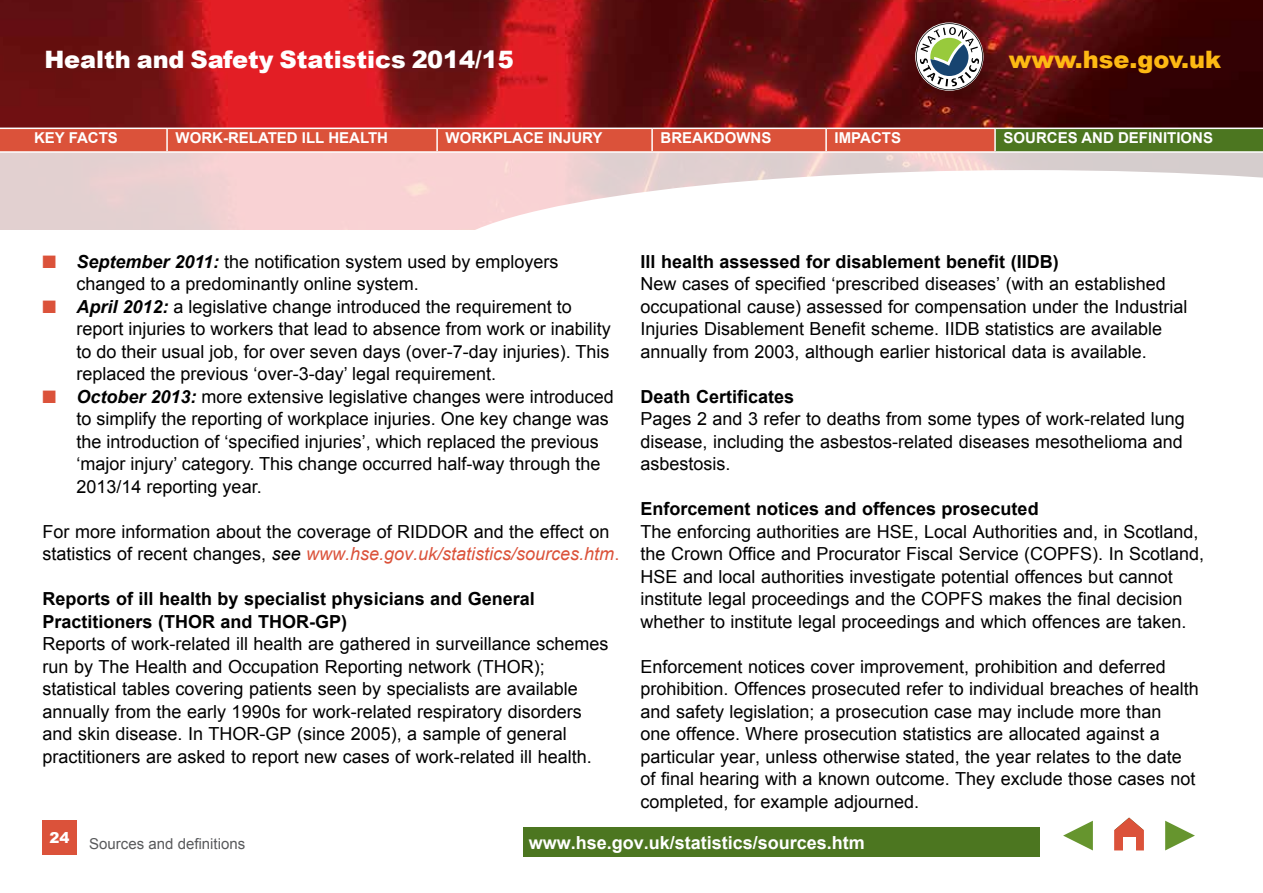
<style>
.page{position:relative;width:1263px;height:893px;background:#fff}
.page>*{position:absolute;margin:0;border:0;box-sizing:border-box;transform-origin:0 0}
.t1{font:900 24px "Arial";color:#fff}
.t2{font:900 24px "Arial";color:#fdb913}
.t3{font:18px/22.5px "Arial";color:#000}
.t4{font:700 18px/22.5px "Arial";color:#000}
.t5{font:700 18px "Arial";color:#fff}
.t6{font:700 15px "Arial";color:#fff}
.t7{font:15px "Arial";color:#58595b}
.t8{font:900 15px "Arial";color:#fff}
.s1{color:#db523a}
.s2{font-weight:700;font-style:italic}
.s3{font-style:italic}
.s4{font-style:italic;color:#db523a}
</style>
<div class="page">
<img style="left:0;top:0;width:1263px;height:128px">
<svg style="left:916px;top:23px;width:67px;height:67px"></svg>
<div style="left:43px;top:821px;width:34px;height:34px;background:#db523a"></div>
<svg style="left:441px;top:170px;width:822px;height:60px"></svg>
<div style="left:0;top:129px;width:825px;height:22px;background:#db523a"></div>
<div style="left:826px;top:128px;width:169px;height:24px;background:#db523a"></div>
<div style="left:995px;top:128px;width:268px;height:24px;background:#4c7620"></div>
<hr style="left:166px;top:129px;width:2px;height:22px;background:#fff">
<hr style="left:436px;top:129px;width:2px;height:22px;background:#fff">
<hr style="left:651px;top:129px;width:2px;height:22px;background:#fff">
<hr style="left:826px;top:128px;width:169px;height:1px;background:#fff">
<hr style="left:825px;top:129px;width:2px;height:22px;background:#fff">
<hr style="left:995px;top:128px;width:268px;height:1px;background:#fff">
<hr style="left:994px;top:129px;width:2px;height:22px;background:#fff">
<hr style="left:826px;top:151px;width:169px;height:2px;background:#fff">
<hr style="left:995px;top:151px;width:268px;height:2px;background:#fff">
<svg style="left:1114px;top:818px;width:30px;height:32px"></svg>
<div style="left:1123px;top:838px;width:12px;height:20px;background:#fff"></div>
<svg style="left:1165px;top:821px;width:30px;height:29px"></svg>
<svg style="left:1063px;top:821px;width:30px;height:29px"></svg>
<div style="left:523px;top:827px;width:517px;height:30px;background:#4c7620"></div>
<h1 class="t1" style="left:45px;top:42px;width:471px">Health and Safety Statistics 2014/15</h1>
<h1 class="t2" style="left:1009px;top:42px;width:214px">www.hse.gov.uk</h1>
<p class="t6" style="left:34px;top:128px;width:85px">KEY FACTS</p>
<p class="t6" style="left:176px;top:128px;width:214px">WORK-RELATED ILL HEALTH</p>
<p class="t6" style="left:446px;top:128px;width:158px">WORKPLACE INJURY</p>
<p class="t6" style="left:661px;top:128px;width:112px">BREAKDOWNS</p>
<p class="t6" style="left:835px;top:128px;width:68px">IMPACTS</p>
<p class="t6" style="left:1003px;top:128px;width:211px">SOURCES AND DEFINITIONS</p>
<p class="t3" style="left:77px;top:250px;width:483px;text-indent:-34px"><span class="s1">■</span> <span class="s2">September 2011:</span> the notification system used by employers changed to a predominantly online system.</p>
<p class="t3" style="left:77px;top:295px;width:536px;text-indent:-34px"><span class="s1">■</span> <span class="s2">April 2012:</span> a legislative change introduced the requirement to report injuries to workers that lead to absence from work or inability to do their usual job, for over seven days (over-7-day injuries). This replaced the previous ‘over-3-day’ legal requirement.</p>
<p class="t3" style="left:77px;top:385px;width:539px;text-indent:-34px"><span class="s1">■</span> <span class="s2">October 2013:</span> more extensive legislative changes were introduced to simplify the reporting of workplace injuries. One key change was the introduction of ‘specified injuries’, which replaced the previous ‘major injury’ category. This change occurred half-way through the 2013/14 reporting year.</p>
<p class="t3" style="left:43px;top:520px;width:578px">For more information about the coverage of RIDDOR and the effect on statistics of recent changes, <span class="s3">see</span> <span class="s4">www.hse.gov.uk/statistics/sources.htm</span><span class="s1">.</span></p>
<p class="t4" style="left:43px;top:588px;width:494px">Reports of ill health by specialist physicians and General<br>Practitioners (THOR and THOR-GP)</p>
<p class="t3" style="left:43px;top:633px;width:567px">Reports of work-related ill health are gathered in surveillance schemes run by The Health and Occupation Reporting network (THOR); statistical tables covering patients seen by specialists are available annually from the early 1990s for work-related respiratory disorders and skin disease. In THOR-GP (since 2005), a sample of general practitioners are asked to report new cases of work-related ill health.</p>
<p class="t4" style="left:640px;top:251px;width:420px">Ill health assessed for disablement benefit (IIDB)</p>
<p class="t3" style="left:640px;top:273px;width:548px">New cases of specified ‘prescribed diseases’ (with an established occupational cause) assessed for compensation under the Industrial Injuries Disablement Benefit scheme. IIDB statistics are available annually from 2003, although earlier historical data is available.</p>
<p class="t4" style="left:640px;top:386px;width:155px">Death Certificates</p>
<p class="t3" style="left:640px;top:408px;width:546px;text-align:justify">Pages 2 and 3 refer to deaths from some types of work-related lung disease, including the asbestos-related diseases mesothelioma and asbestosis.</p>
<p class="t4" style="left:640px;top:498px;width:400px">Enforcement notices and offences prosecuted</p>
<p class="t3" style="left:640px;top:520px;width:565px">The enforcing authorities are HSE, Local Authorities and, in Scotland, the Crown Office and Procurator Fiscal Service (COPFS). In Scotland, HSE and local authorities investigate potential offences but cannot institute legal proceedings and the COPFS makes the final decision whether to institute legal proceedings and which offences are taken.</p>
<p class="t3" style="left:640px;top:655px;width:560px">Enforcement notices cover improvement, prohibition and deferred prohibition. Offences prosecuted refer to individual breaches of health and safety legislation; a prosecution case may include more than<br>one offence. Where prosecution statistics are allocated against a particular year, unless otherwise stated, the year relates to the date of final hearing with a known outcome. They exclude those cases not completed, for example adjourned.</p>
<p class="t8" style="left:50px;top:827px;width:22px">24</p>
<p class="t7" style="left:89px;top:833px;width:157px">Sources and definitions</p>
<p class="t5" style="left:529px;top:830px;width:338px">www.hse.gov.uk/statistics/sources.htm</p>
</div>
